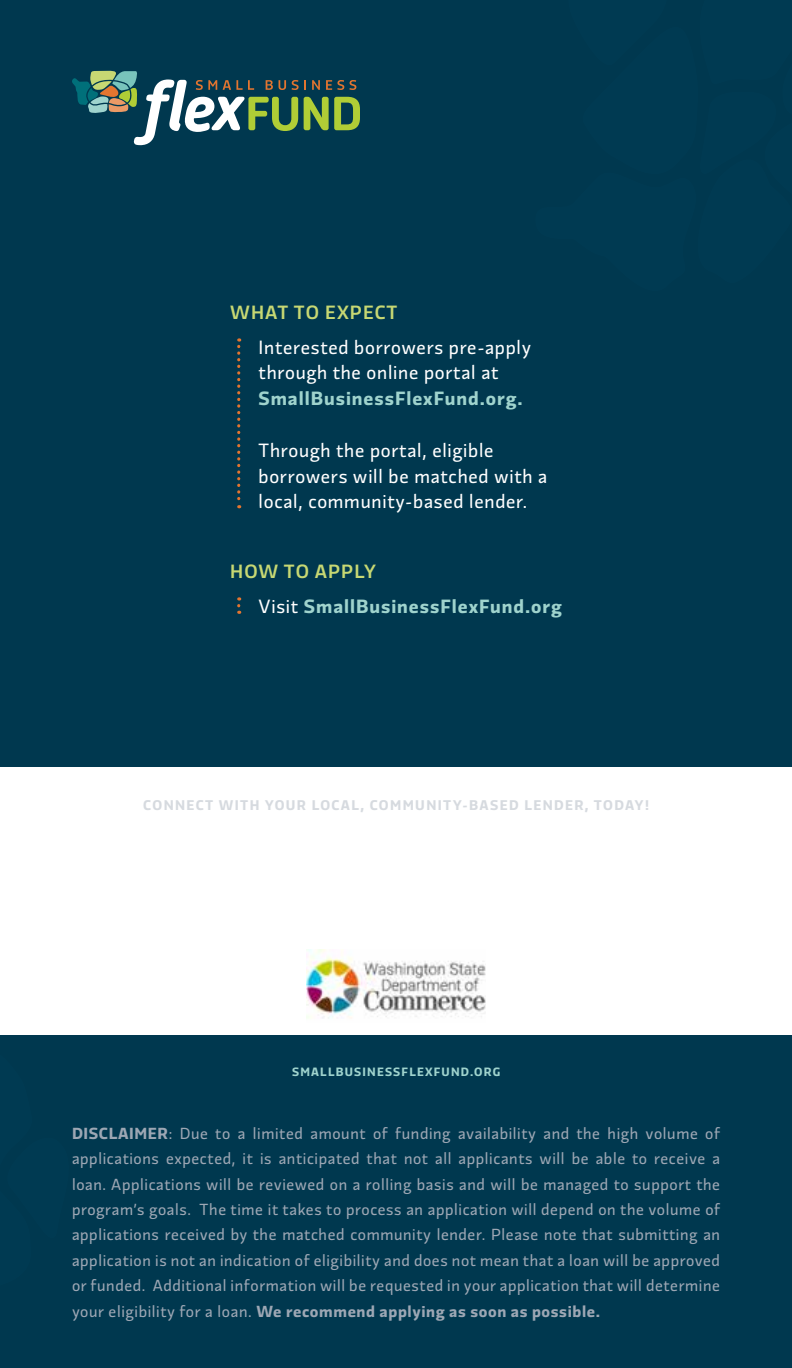
<style>
.page{position:relative;width:792px;height:1368px;background:#00384f}
.page>*{position:absolute;margin:0;border:0;box-sizing:border-box;transform-origin:0 0}
.t1{font:19.2px/25.4px "Divenire";letter-spacing:.04em;color:#fff}
.t2{font:700 19.2px/34.4px "Divenire";letter-spacing:.05em;color:#9fd3cd}
.t3{font:500 19.2px "Divenire";letter-spacing:.06em;color:#c7d873}
.t4{font:16px/25.4px "Divenire";letter-spacing:.04em;color:#9da7b4;text-align:justify}
.t5{font:700 14px "Divenire";letter-spacing:.1em;color:#d6dadf}
.t6{font:700 12px "Divenire";letter-spacing:.1em;color:#9fd3cd}
.s1{font-weight:500;color:#c7d873}
.s2{font-weight:400;color:#fff}
.s3{font-weight:700}
</style>
<div class="page">
<svg style="left:237px;top:338px;width:3px;height:170px"></svg>
<svg style="left:237px;top:597px;width:3px;height:17px"></svg>
<svg style="left:72px;top:71px;width:288px;height:74px"></svg>
<div style="left:0;top:767px;width:792px;height:267px;background:#fff"></div>
<img style="left:307px;top:949px;width:178px;height:70px">
<p class="t3" style="left:230px;top:298px;width:169px">WHAT TO EXPECT</p>
<p class="t1" style="left:259px;top:333px;width:274px">Interested borrowers pre-apply through the online portal at</p>
<p class="t2" style="left:259px;top:380px;width:266px">SmallBusinessFlexFund.org.</p>
<p class="t1" style="left:259px;top:437px;width:290px">Through the portal, eligible borrowers will be matched with a local, community-based lender.</p>
<p class="t2" style="left:259px;top:554px;width:305px;text-indent:-28px"><span class="s1">HOW TO APPLY<br></span><span class="s2">Visit</span> SmallBusinessFlexFund.org</p>
<p class="t5" style="left:143px;top:795px;width:507px">CONNECT WITH YOUR LOCAL, COMMUNITY-BASED LENDER, TODAY!</p>
<p class="t6" style="left:292px;top:1063px;width:210px">SMALLBUSINESSFLEXFUND.ORG</p>
<p class="t4" style="left:72px;top:1119px;width:650px"><span class="s3">DISCLAIMER</span>: Due to a limited amount of funding availability and the high volume of applications expected, it is anticipated that not all applicants will be able to receive a loan. Applications will be reviewed on a rolling basis and will be managed to support the program’s goals. The time it takes to process an application will depend on the volume of applications received by the matched community lender. Please note that submitting an application is not an indication of eligibility and does not mean that a loan will be approved or funded. Additional information will be requested in your application that will determine your eligibility for a loan. <span class="s3">We recommend applying as soon as possible.</span></p>
</div>
